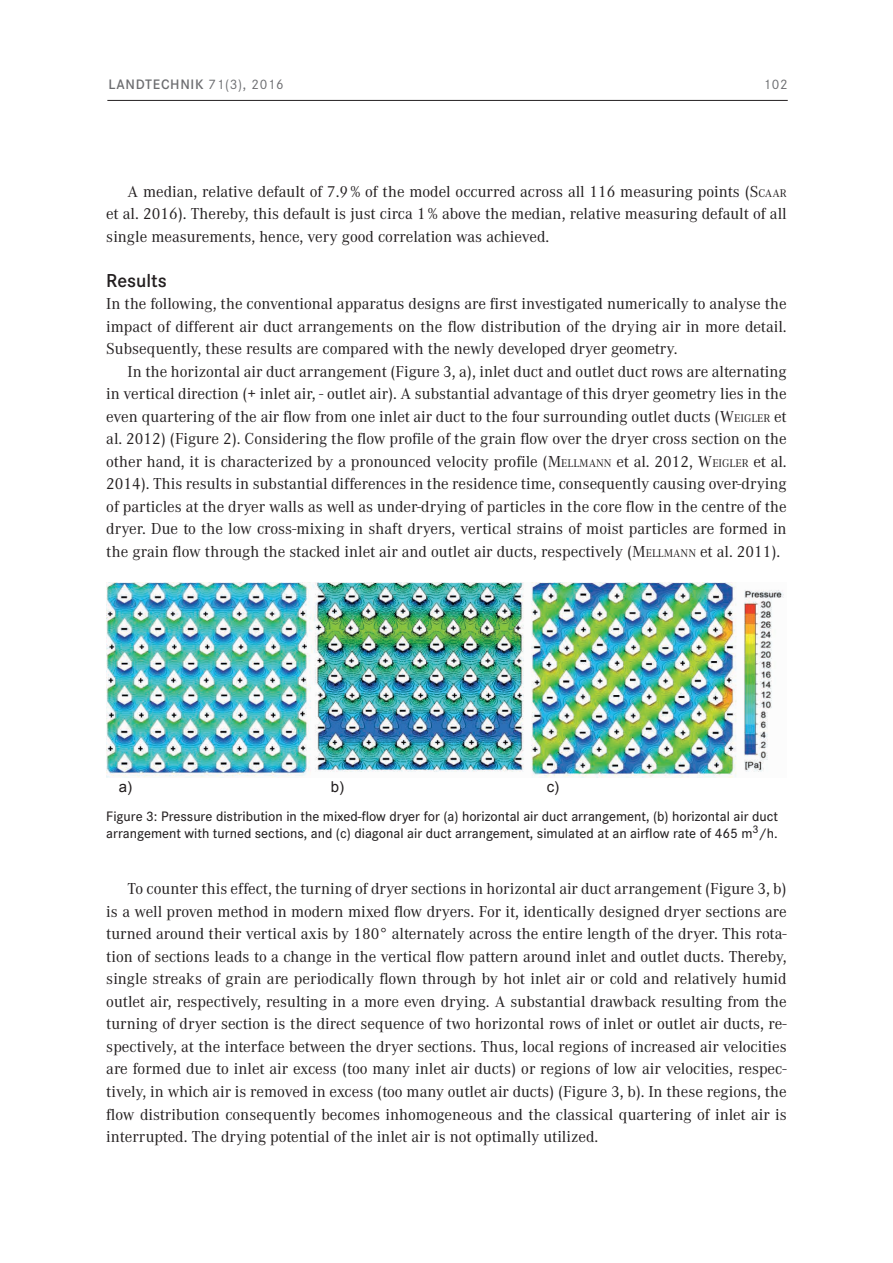
<style>
.page{position:relative;width:893px;height:1263px;background:#fff}
.page>*{position:absolute;margin:0;border:0;box-sizing:border-box;transform-origin:0 0}
.t1{font:600 19.5px "Corporate S";color:#231f20}
.t2{font:16.5px/22.5px "Corporate A";color:#231f20;text-align:justify}
.t3{font:15px "Arial";color:#231f20}
.t4{font:500 14.25px/16.5px "Corporate S";color:#231f20}
.t5{font:600 14.25px "Corporate S";letter-spacing:.05em;color:#6c6d70}
.t6{font:14.25px "Corporate S";color:#6c6d70}
.s1{font-weight:400}
.s2{font-style:inherit}
.s3{font-size:11.55px}
</style>
<div class="page">
<hr style="left:107px;top:100px;width:681px;height:1px;background:#231f20">
<img style="left:106px;top:582px;width:678px;height:196px">
<p class="t5" style="left:108px;top:76px;width:177px">LANDTECHNIK <span class="s1">71(3), 2016</span></p>
<p class="t6" style="left:763px;top:76px;width:26px">102</p>
<p class="t2" style="left:106px;top:180px;width:682px;text-indent:21px">A median, relative default of 7.9% of the model occurred across all 116 measuring points (<span class="s2">S</span><span class="s3">CAAR </span>et al<span class="s2">.</span> 2016). Thereby, this default is just circa 1% above the median, relative measuring default of all single measurements, hence, very good correlation was achieved.</p>
<p class="t1" style="left:106px;top:269px;width:62px">Results</p>
<p class="t2" style="left:106px;top:293px;width:682px">In the following, the conventional apparatus designs are first investigated numerically to analyse the impact of different air duct arrangements on the flow distribution of the drying air in more detail.<br>Subsequently, these results are compared with the newly developed dryer geometry.</p>
<p class="t2" style="left:106px;top:360px;width:682px;text-indent:21px">In the horizontal air duct arrangement (Figure 3, a), inlet duct and outlet duct rows are alternating in vertical direction (+ inlet air, - outlet air). A substantial advantage of this dryer geometry lies in the even quartering of the air flow from one inlet air duct to the four surrounding outlet ducts (<span class="s2">W</span><span class="s3">EIGLER</span> et al. 2012) (Figure 2). Considering the flow profile of the grain flow over the dryer cross section on the other hand, it is characterized by a pronounced velocity profile (<span class="s2">M</span><span class="s3">ELLMANN</span> et al. 2012, <span class="s2">W</span><span class="s3">EIGLER</span> et al.<br>2014). This results in substantial differences in the residence time, consequently causing over-drying of particles at the dryer walls as well as under-drying of particles in the core flow in the centre of the dryer. Due to the low cross-mixing in shaft dryers, vertical strains of moist particles are formed in the grain flow through the stacked inlet air and outlet air ducts, respectively (<span class="s2">M</span><span class="s3">ELLMANN</span> et al<span class="s2">.</span> 2011).</p>
<p class="t3" style="left:119px;top:777px;width:15px">a)</p>
<p class="t3" style="left:331px;top:777px;width:15px">b)</p>
<p class="t3" style="left:547px;top:777px;width:14px">c)</p>
<p class="t4" style="left:106px;top:808px;width:673px">Figure 3: Pressure distribution in the mixed-flow dryer for (a) horizontal air duct arrangement, (b) horizontal air duct arrangement with turned sections, and (c) diagonal air duct arrangement, simulated at an airflow rate of 465 m<sup>3</sup>/h.</p>
<p class="t2" style="left:106px;top:878px;width:682px;text-indent:21px">To counter this effect, the turning of dryer sections in horizontal air duct arrangement (Figure 3, b) is a well proven method in modern mixed flow dryers. For it, identically designed dryer sections are turned around their vertical axis by 180° alternately across the entire length of the dryer. This rota&shy;tion of sections leads to a change in the vertical flow pattern around inlet and outlet ducts. Thereby, single streaks of grain are periodically flown through by hot inlet air or cold and relatively humid outlet air, respectively, resulting in a more even drying. A substantial drawback resulting from the turning of dryer section is the direct sequence of two horizontal rows of inlet or outlet air ducts, re&shy;spectively, at the interface between the dryer sections. Thus, local regions of increased air velocities are formed due to inlet air excess (too many inlet air ducts) or regions of low air velocities, respec&shy;tively, in which air is removed in excess (too many outlet air ducts) (Figure 3, b). In these regions, the flow distribution consequently becomes inhomogeneous and the classical quartering of inlet air is interrupted. The drying potential of the inlet air is not optimally utilized.</p>
</div>
